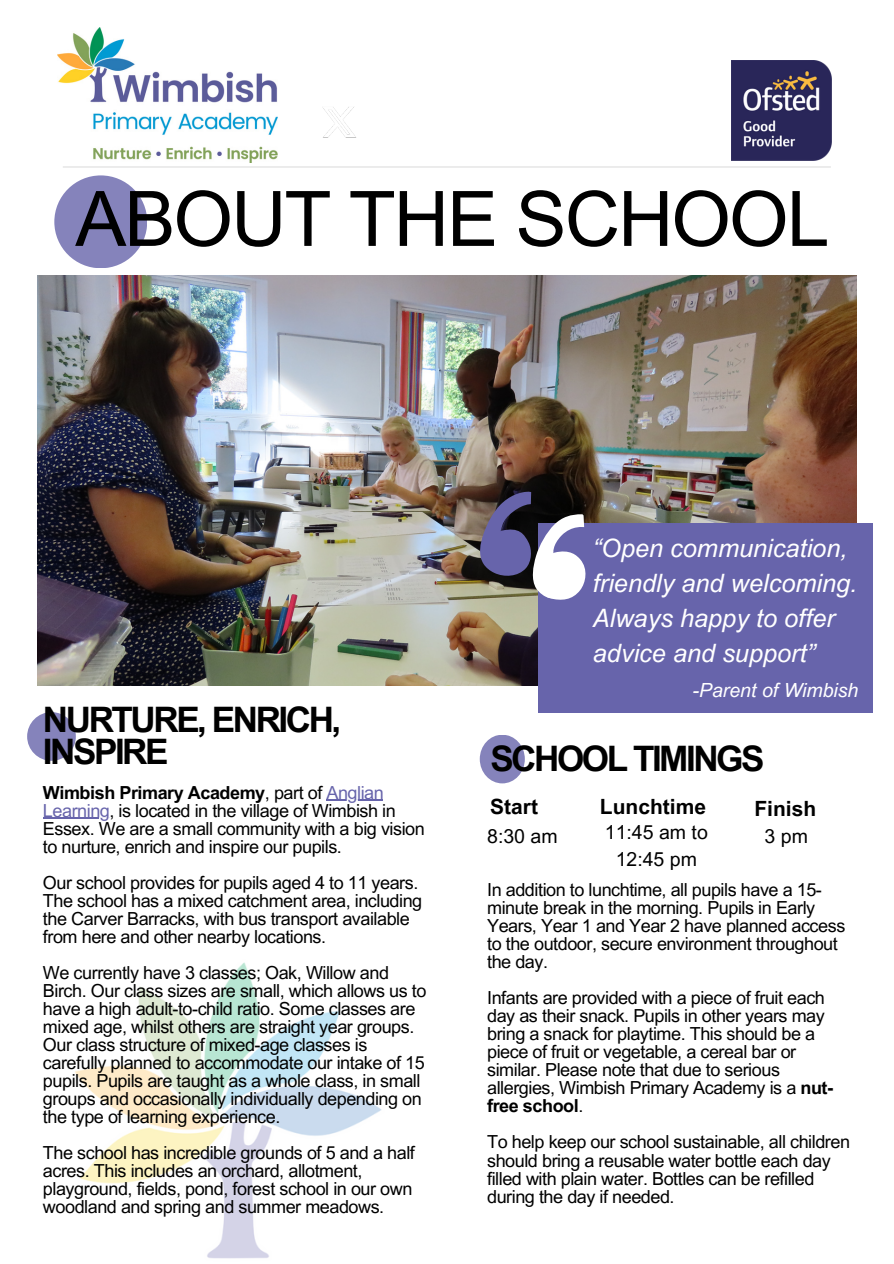
<style>
.page{position:relative;width:894px;height:1264px;background:#fff}
.page>*{position:absolute;margin:0;border:0;box-sizing:border-box;transform-origin:0 0}
.t1{font:76.5px "Arial MT Pro";letter-spacing:-.025em;color:#000}
.t2{font:700 35.1px/31.5px "Arial MT Pro";letter-spacing:-.07em;color:#000}
.t3{font:italic 25.35px/35px "Arial MT Pro";color:#fff}
.t4{font:700 21px "Arial MT Pro";color:#000}
.t5{font:19.5px/27px "Arial MT Pro";color:#000;text-align:center}
.t6{font:italic 19.5px "Arial MT Pro";color:#fff}
.t7{font:18px/18px "Arial MT Pro";letter-spacing:-.025em;color:#000}
.t8{font:700 18px "Arial MT Pro";letter-spacing:-.025em;color:#000}
.s1{font-weight:400}
.s2{font-weight:400;color:#6764ab}
.s3{color:#6764ab}
.s4{font-weight:700}
</style>
<div class="page">
<img style="left:37px;top:275px;width:819px;height:411px">
<hr style="left:63px;top:166px;width:767px;height:1px;background:#000">
<div style="left:538px;top:523px;width:334px;height:189px;background:#6764ab"></div>
<div style="left:27px;top:712px;width:49px;height:48px;background:#8583bb;border-radius:50%"></div>
<div style="left:54px;top:175px;width:93px;height:93px;background:#8583bb;border-radius:50%"></div>
<div style="left:479px;top:734px;width:45px;height:49px;background:#8583bb;border-radius:50%"></div>
<img style="left:322px;top:107px;width:34px;height:31px">
<img style="left:731px;top:60px;width:100px;height:100px">
<img style="left:75px;top:962px;width:307px;height:297px">
<svg style="left:472px;top:482px;width:132px;height:125px"></svg>
<hr style="left:326px;top:799px;width:57px;height:1px;background:#6764ab">
<hr style="left:43px;top:817px;width:66px;height:1px;background:#6764ab">
<img style="left:58px;top:27px;width:219px;height:135px">
<h2 class="t1" style="left:75px;top:190px;width:755px">ABOUT THE SCHOOL</h2>
<p class="t3" style="left:592px;top:533px;width:266px">“Open communication, friendly and welcoming.<br>Always happy to offer advice and support”</p>
<h2 class="t2" style="left:43px;top:708px;width:300px">NURTURE, ENRICH,<br>INSPIRE</h2>
<p class="t8" style="left:43px;top:785px;width:342px">Wimbish Primary Academy<span class="s1">, part of</span> <span class="s2">Anglian</span></p>
<h1 class="t7" style="left:43px;top:803px;width:383px"><span class="s3">Learning</span>, is located in the village of Wimbish in<br>Essex. We are a small community with a big vision to nurture, enrich and inspire our pupils.</h1>
<h1 class="t7" style="left:43px;top:875px;width:381px">Our school provides for pupils aged 4 to 11 years.<br>The school has a mixed catchment area, including the Carver Barracks, with bus transport available</h1>
<p class="t7" style="left:43px;top:920px;width:347px;line-height:36px">from here and other nearby locations.<br>We currently have 3 classes; Oak, Willow and</p>
<p class="t7" style="left:43px;top:983px;width:385px">Birch. Our class sizes are small, which allows us to have a high adult-to-child ratio. Some classes are</p>
<h3 class="t7" style="left:43px;top:1019px;width:383px">mixed age, whilst others are straight year groups.<br>Our class structure of mixed-age classes is carefully planned to accommodate our intake of 15 pupils. Pupils are taught as a whole class, in small groups and occasionally individually depending on the type of learning experience.</h3>
<h3 class="t7" style="left:43px;top:1145px;width:373px">The school has incredible grounds of 5 and a half acres. This includes an orchard, allotment, playground, fields, pond, forest school in our own</h3>
<p class="t7" style="left:43px;top:1199px;width:343px">woodland and spring and summer meadows.</p>
<p class="t6" style="left:692px;top:683px;width:167px">-Parent of Wimbish</p>
<p class="t2" style="left:490px;top:747px;width:275px">SCHOOL TIMINGS</p>
<h4 class="t4" style="left:490px;top:798px;width:49px">Start</h4>
<h5 class="t4" style="left:599px;top:798px;width:108px">Lunchtime</h5>
<h4 class="t4" style="left:754px;top:800px;width:63px">Finish</h4>
<h5 class="t5" style="left:487px;top:825px;width:72px">8:30 am</h5>
<h4 class="t5" style="left:604px;top:821px;width:104px">11:45 am to<br>12:45 pm</h4>
<h5 class="t5" style="left:764px;top:825px;width:45px">3 pm</h5>
<p class="t7" style="left:487px;top:883px;width:359px">In addition to lunchtime, all pupils have a 15- minute break in the morning. Pupils in Early Years, Year 1 and Year 2 have planned access to the outdoor, secure environment throughout the day.</p>
<p class="t7" style="left:487px;top:991px;width:347px">Infants are provided with a piece of fruit each day as their snack. Pupils in other years may bring a snack for playtime. This should be a piece of fruit or vegetable, a cereal bar or similar. Please note that due to serious allergies, Wimbish Primary Academy is a <span class="s4">nut&shy;free school</span>.</p>
<p class="t7" style="left:487px;top:1135px;width:364px">To help keep our school sustainable, all children should bring a reusable water bottle each day filled with plain water. Bottles can be refilled during the day if needed.</p>
</div>
